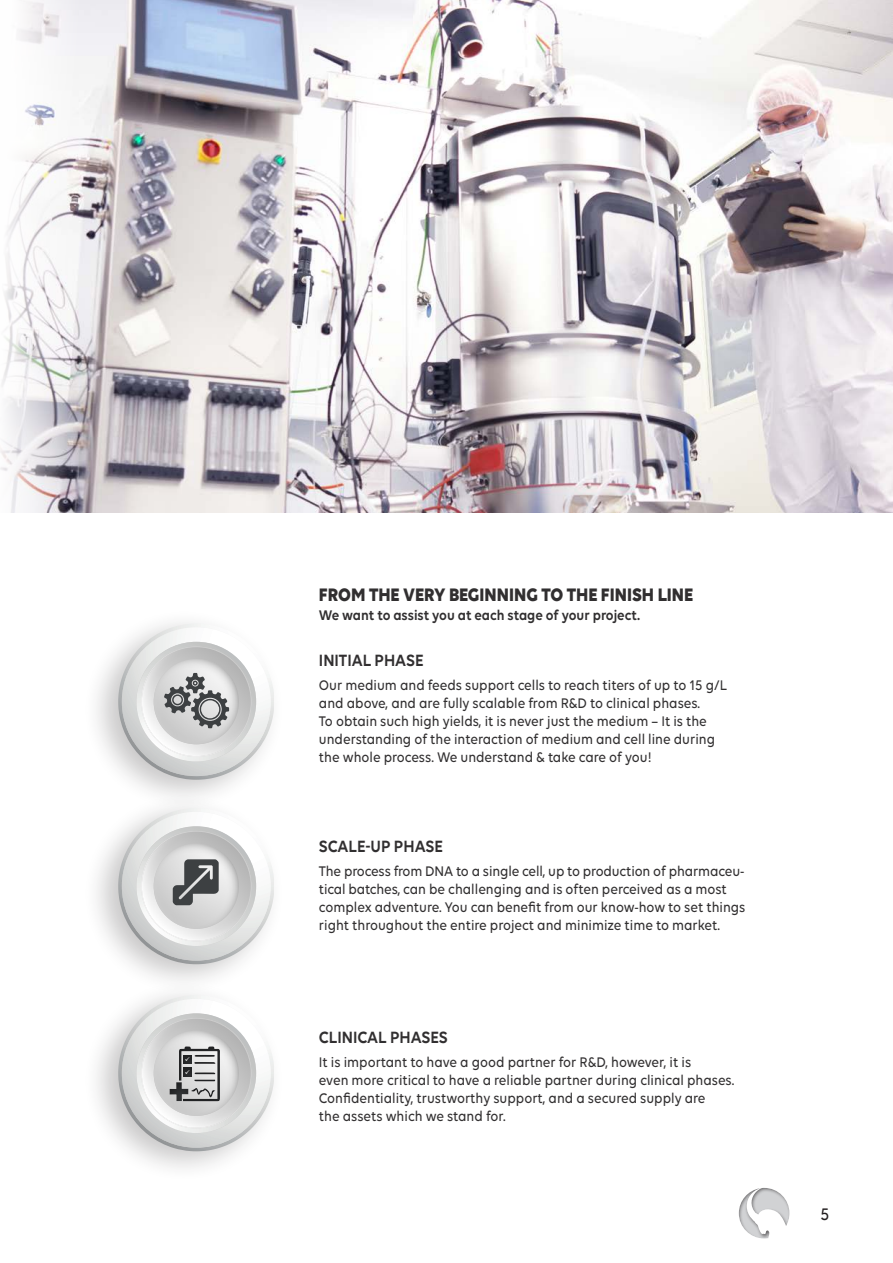
<style>
.page{position:relative;width:893px;height:1263px;background:#fff}
.page>*{position:absolute;margin:0;border:0;box-sizing:border-box;transform-origin:0 0}
.Einf__Abs{font:700 19.5px "Volte";color:#312f30;scale:.9 1}
.t1{font:500 18px "Volte";color:#231f20;scale:.9 1}
.Einf__Abs-2{font:600 17.55px "Volte";color:#312f30;scale:.9 1}
.Einf__Abs-3{font:500 15px/18px "Volte";color:#312f30;scale:.9 1}
.t2{font:600 15px "Volte";color:#312f30;scale:.9 1}
</style>
<div class="page">
<div style="left:749px;top:1187px;width:41px;height:41px;background:#231f20;opacity:.59"></div>
<svg style="left:770px;top:1188px;width:19px;height:40px"></svg>
<div style="left:739px;top:1187px;width:31px;height:54px;background:#231f20;opacity:.59"></div>
<div style="left:82px;top:608px;width:203px;height:203px;background:#231f20;opacity:.25"></div>
<svg style="left:118px;top:624px;width:156px;height:156px"></svg>
<div style="left:82px;top:792px;width:203px;height:203px;background:#231f20;opacity:.25"></div>
<svg style="left:118px;top:808px;width:156px;height:156px"></svg>
<div style="left:82px;top:979px;width:203px;height:204px;background:#231f20;opacity:.25"></div>
<img style="left:0;top:0;width:893px;height:512px">
<svg style="left:118px;top:995px;width:156px;height:156px"></svg>
<p class="Einf__Abs" style="left:319px;top:583px;width:417px">FROM THE VERY BEGINNING TO THE FINISH LINE</p>
<p class="t2" style="left:319px;top:606px;width:358px">We want to assist you at each stage of your project.</p>
<p class="Einf__Abs-2" style="left:319px;top:650px;width:118px">INITIAL PHASE</p>
<p class="Einf__Abs-3" style="left:319px;top:676px;width:455px">Our medium and feeds support cells to reach titers of up to 15 g/L and above, and are fully scalable from R&amp;D to clinical phases.<br>To obtain such high yields, it is never just the medium – It is the understanding of the interaction of medium and cell line during the whole process. We understand &amp; take care of you!</p>
<p class="Einf__Abs-2" style="left:319px;top:836px;width:139px">SCALE-UP PHASE</p>
<p class="Einf__Abs-3" style="left:319px;top:862px;width:475px">The process from DNA to a single cell, up to production of pharmaceu&shy;tical batches, can be challenging and is often perceived as a most complex adventure. You can benefit from our know-how to set things right throughout the entire project and minimize time to market.</p>
<p class="Einf__Abs-2" style="left:319px;top:1027px;width:145px">CLINICAL PHASES</p>
<p class="Einf__Abs-3" style="left:319px;top:1053px;width:463px">It is important to have a good partner for R&amp;D, however, it is<br>even more critical to have a reliable partner during clinical phases.<br>Confidentiality, trustworthy support, and a secured supply are<br>the assets which we stand for.</p>
<p class="t1" style="left:820px;top:1204px;width:11px">5</p>
</div>
